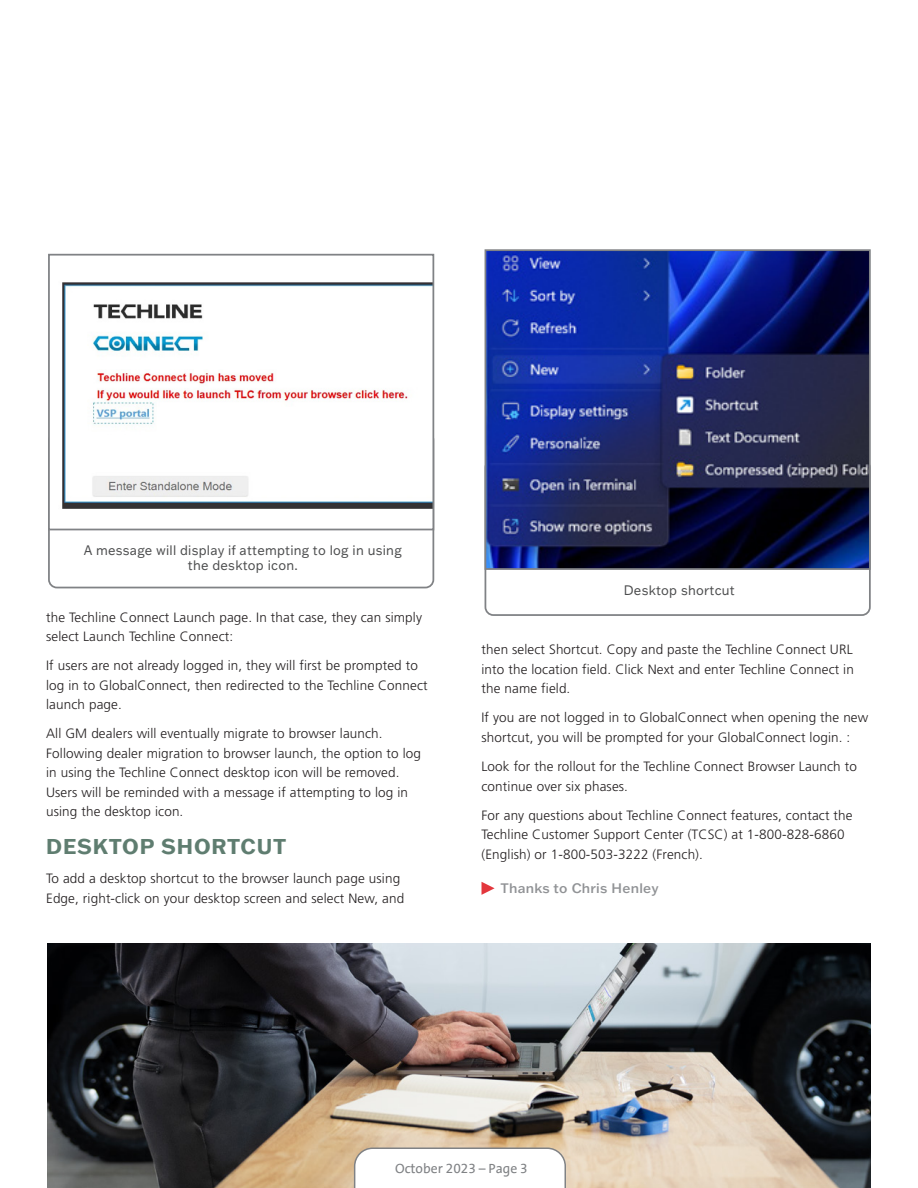
<style>
.page{position:relative;width:918px;height:1188px;background:#fff}
.page>*{position:absolute;margin:0;border:0;box-sizing:border-box;transform-origin:0 0}
._2019_subheads_TL7_c{font:700 21px "Franklin Gothic ATF";letter-spacing:.04em;color:#5f7d70}
._2019_body_copy{font:300 13.5px/19.5px "Frutiger";letter-spacing:.01em;color:#231f20}
._2019_captions{font:13.5px/14.5px "Franklin Gothic ATF";letter-spacing:.02em;color:#4b4c4d;text-align:center;scale:.95 1}
._2019_Thanks_line{font:500 13.5px "Franklin Gothic ATF";letter-spacing:.02em;color:#919396}
.t1{font:13.5px "GM Sans";color:#808285}
</style>
<div class="page">
<img style="left:48px;top:943px;width:823px;height:245px">
<svg style="left:354px;top:1148px;width:212px;height:40px"></svg>
<svg style="left:482px;top:882px;width:13px;height:13px"></svg>
<div style="left:48px;top:431px;width:386px;height:157px;border:2px solid #808285;border-radius:8px"></div>
<div style="left:49px;top:255px;width:384px;height:275px;background:#fff"></div>
<img style="left:62px;top:282px;width:369px;height:227px">
<div style="left:48px;top:254px;width:386px;height:276px;border:2px solid #808285"></div>
<div style="left:485px;top:459px;width:386px;height:157px;border:2px solid #808285;border-radius:8px"></div>
<img style="left:488px;top:252px;width:380px;height:315px">
<div style="left:485px;top:249px;width:386px;height:321px;border:2px solid #808285"></div>
<p class="_2019_captions" style="left:84px;top:543px;width:336px">A message will display if attempting to log in using the desktop icon.</p>
<p class="_2019_body_copy" style="left:46px;top:607px;width:377px">the Techline Connect Launch page. In that case, they can simply select Launch Techline Connect:</p>
<p class="_2019_body_copy" style="left:46px;top:656px;width:383px">If users are not already logged in, they will first be prompted to log in to GlobalConnect, then redirected to the Techline Connect launch page.</p>
<p class="_2019_body_copy" style="left:46px;top:724px;width:376px">All GM dealers will eventually migrate to browser launch.<br>Following dealer migration to browser launch, the option to log in using the Techline Connect desktop icon will be removed.<br>Users will be reminded with a message if attempting to log in using the desktop icon.</p>
<p class="_2019_subheads_TL7_c" style="left:46px;top:832px;width:242px">DESKTOP SHORTCUT</p>
<p class="_2019_body_copy" style="left:46px;top:869px;width:360px">To add a desktop shortcut to the browser launch page using<br>Edge, right-click on your desktop screen and select New, and</p>
<p class="_2019_captions" style="left:624px;top:582px;width:119px">Desktop shortcut</p>
<p class="_2019_body_copy" style="left:482px;top:640px;width:374px;text-align:justify">then select Shortcut. Copy and paste the Techline Connect URL into the location field. Click Next and enter Techline Connect in the name field.</p>
<p class="_2019_body_copy" style="left:482px;top:708px;width:388px">If you are not logged in to GlobalConnect when opening the new shortcut, you will be prompted for your GlobalConnect login. :</p>
<p class="_2019_body_copy" style="left:482px;top:757px;width:377px">Look for the rollout for the Techline Connect Browser Launch to continue over six phases.</p>
<p class="_2019_body_copy" style="left:482px;top:805px;width:373px">For any questions about Techline Connect features, contact the<br>Techline Customer Support Center (TCSC) at 1-800-828-6860 (English) or 1-800-503-3222 (French).</p>
<p class="_2019_Thanks_line" style="left:500px;top:879px;width:160px">Thanks to Chris Henley</p>
<p class="t1" style="left:395px;top:1161px;width:134px">October 2023 – Page 3</p>
</div>
